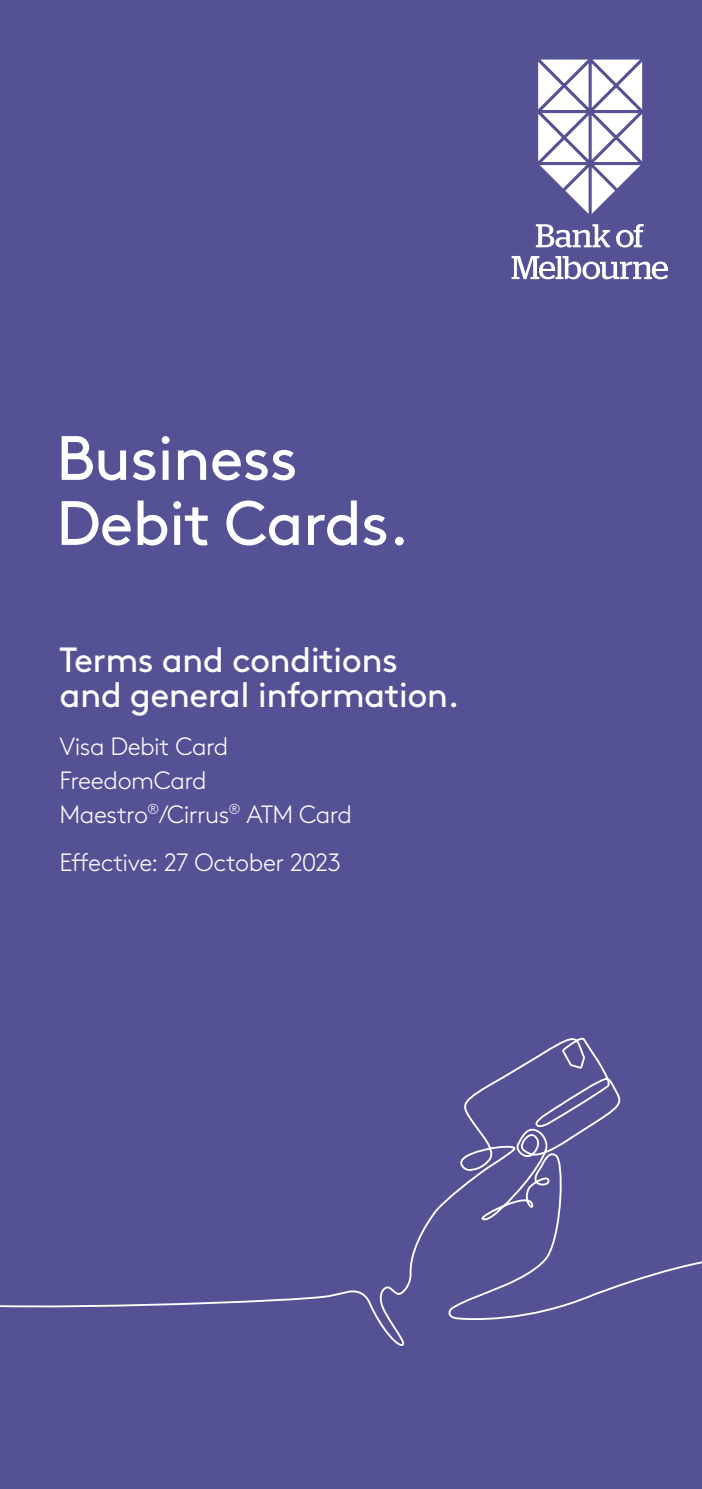
<style>
.page{position:relative;width:702px;height:1489px;background:#fff}
.page>*{position:absolute;margin:0;border:0;box-sizing:border-box;transform-origin:0 0}
.Cover_H1_25_25_Regular{font:62.5px/65px "Brown";letter-spacing:-.02em;color:#fff}
.Cover_H2_14_14_Regular{font:35px/35px "Brown";letter-spacing:-.02em;color:#fff}
.Cover_H3_10_13_5_Light{font:300 25px/33.8px "Brown";letter-spacing:-.02em;color:#fff}
</style>
<div class="page">
<div style="left:0;top:0;width:702px;height:1488px;background:#545194"></div>
<svg style="left:536px;top:224px;width:74px;height:23px"></svg>
<svg style="left:616px;top:224px;width:27px;height:23px"></svg>
<svg style="left:511px;top:256px;width:157px;height:23px"></svg>
<svg style="left:538px;top:60px;width:104px;height:154px"></svg>
<svg style="left:0;top:1037px;width:702px;height:309px"></svg>
<p class="Cover_H1_25_25_Regular" style="left:56px;top:420px;width:355px">Business<br>Debit Cards.</p>
<p class="Cover_H2_14_14_Regular" style="left:60px;top:639px;width:401px">Terms and conditions and general information.</p>
<p class="Cover_H3_10_13_5_Light" style="left:60px;top:727px;width:294px">Visa Debit Card<br>FreedomCard<br>Maestro<sup>®</sup>/Cirrus<sup>®</sup> ATM Card</p>
<p class="Cover_H3_10_13_5_Light" style="left:60px;top:843px;width:283px">Effective: 27 October 2023</p>
</div>
